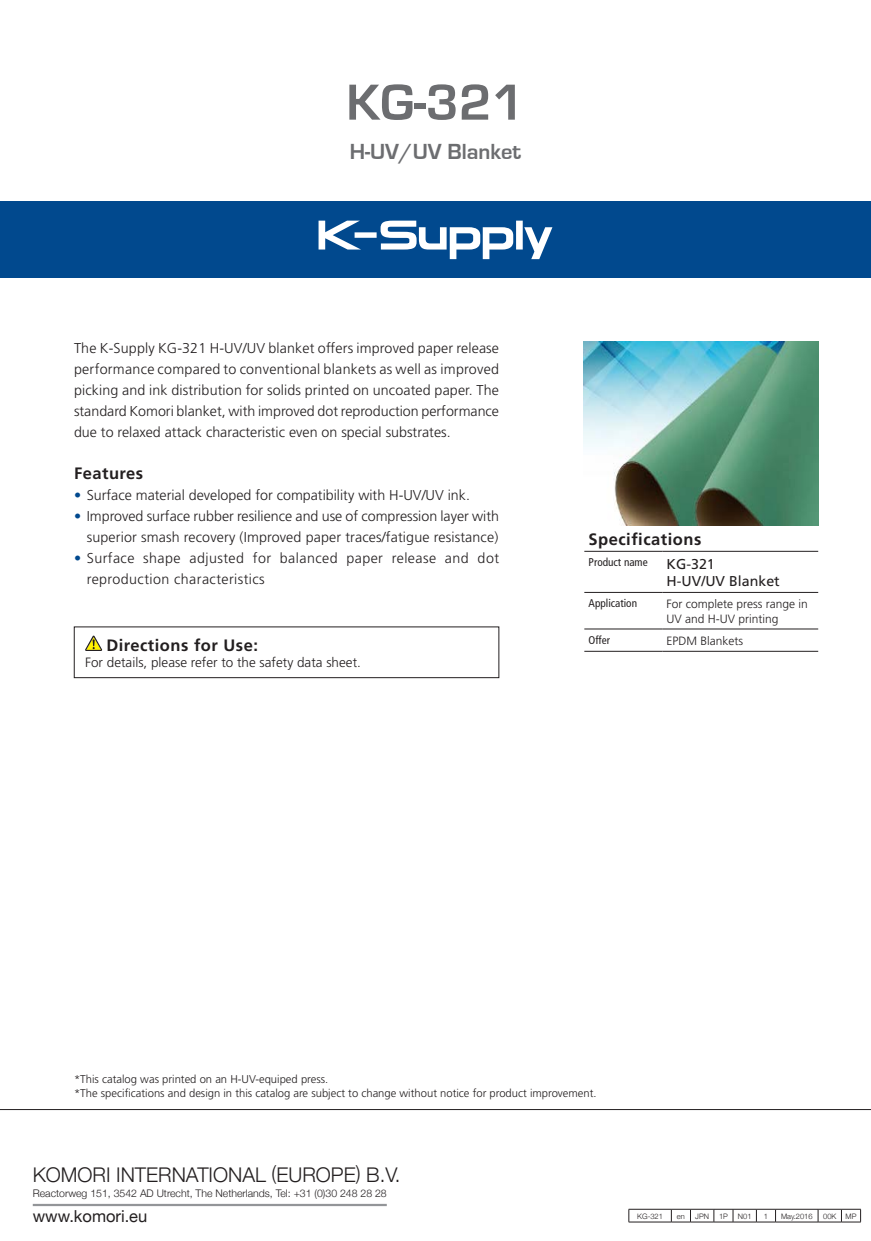
<style>
.page{position:relative;width:871px;height:1241px;background:#fff}
.page>*{position:absolute;margin:0;border:0;box-sizing:border-box;transform-origin:0 0}
.t1{font:700 52.5px "Eurostile";color:#6c6d70}
.t2{font:700 22.5px "Eurostile";color:#6c6d70}
.t3{font:300 20.25px "Helvetica Neue";color:#231f20}
.t4{font:700 16.5px "Frutiger";letter-spacing:.03em;color:#231f20}
.t5{font:16.5px "Helvetica Neue";color:#231f20}
.t6{font:300 14.25px/21px "Frutiger";color:#231f20;text-align:justify}
.t7{font:300 14.25px/21px "Frutiger";letter-spacing:.03em;color:#231f20}
.t8{font:14.25px/17.1px "Frutiger";color:#231f20}
.t9{font:300 13.5px "Frutiger";color:#231f20}
.t10{font:300 12px/14.4px "Frutiger";color:#231f20}
.t11{font:300 11.25px/13.5px "Frutiger";color:#231f20}
.t12{font:condensed 11.25px "Frutiger";color:#231f20}
.t13{font:300 10.5px "Helvetica Neue";color:#231f20}
.t14{font:300 7.5px "Helvetica Neue";color:#231f20}
.s1{color:#01498e}
</style>
<div class="page">
<div style="left:0;top:202px;width:871px;height:76px;background:#01498e"></div>
<hr style="left:584px;top:551px;width:78px;height:1px;background:#231f20">
<hr style="left:662px;top:551px;width:156px;height:1px;background:#231f20">
<hr style="left:584px;top:651px;width:78px;height:1px;background:#231f20">
<hr style="left:662px;top:651px;width:156px;height:1px;background:#231f20">
<hr style="left:584px;top:592px;width:78px;height:1px;background:#231f20">
<hr style="left:662px;top:592px;width:156px;height:1px;background:#231f20">
<hr style="left:584px;top:629px;width:78px;height:1px;background:#231f20">
<hr style="left:662px;top:629px;width:156px;height:1px;background:#231f20">
<div style="left:516px;top:221px;width:7px;height:28px;background:#fff"></div>
<div style="left:355px;top:232px;width:22px;height:6px;background:#fff"></div>
<svg style="left:319px;top:221px;width:42px;height:29px"></svg>
<svg style="left:524px;top:227px;width:28px;height:32px"></svg>
<svg style="left:380px;top:221px;width:133px;height:38px"></svg>
<hr style="left:0;top:1109px;width:871px;height:1px;background:#231f20">
<hr style="left:33px;top:1204px;width:354px;height:2px;background:#939598">
<hr style="left:629px;top:1209px;width:42px;height:1px;background:#231f20">
<svg style="left:628px;top:1209px;width:1px;height:13px"></svg>
<hr style="left:775px;top:1209px;width:43px;height:1px;background:#231f20">
<hr style="left:629px;top:1222px;width:42px;height:1px;background:#231f20">
<hr style="left:775px;top:1222px;width:43px;height:1px;background:#231f20">
<svg style="left:671px;top:1209px;width:105px;height:14px"></svg>
<svg style="left:818px;top:1209px;width:43px;height:14px"></svg>
<div style="left:74px;top:627px;width:425px;height:51px;border:1px solid #231f20"></div>
<svg style="left:85px;top:636px;width:17px;height:15px"></svg>
<img style="left:583px;top:341px;width:235px;height:184px">
<h1 class="t1" style="left:346px;top:74px;width:180px">KG-321</h1>
<h2 class="t2" style="left:350px;top:139px;width:173px">H-UV/UV Blanket</h2>
<p class="t6" style="left:74px;top:338px;width:427px">The K-Supply KG-321 H-UV/UV blanket offers improved paper release performance compared to conventional blankets as well as improved picking and ink distribution for solids printed on uncoated paper. The standard Komori blanket, with improved dot reproduction performance due to relaxed attack characteristic even on special substrates.</p>
<p class="t4" style="left:74px;top:464px;width:71px">Features</p>
<p class="t6" style="left:74px;top:485px;width:397px"><span class="s1">•</span> Surface material developed for compatibility with H-UV/UV ink.</p>
<p class="t6" style="left:74px;top:506px;width:427px;text-align:right"><span class="s1">•</span> Improved surface rubber resilience and use of compression layer with superior smash recovery (Improved paper traces/fatigue resistance)</p>
<p class="t7" style="left:87px;top:548px;width:414px;text-indent:-13px"><span class="s1">•</span> Surface shape adjusted for balanced paper release and dot reproduction characteristics</p>
<p class="t4" style="left:106px;top:635px;width:153px">Directions for Use:</p>
<p class="t9" style="left:85px;top:654px;width:277px">For details, please refer to the safety data sheet.</p>
<p class="t4" style="left:589px;top:529px;width:114px">Specifications</p>
<p class="t12" style="left:589px;top:556px;width:61px">Product name</p>
<p class="t8" style="left:666px;top:555px;width:115px">KG-321<br>H-UV/UV Blanket</p>
<p class="t12" style="left:589px;top:597px;width:50px">Application</p>
<p class="t10" style="left:666px;top:597px;width:143px">For complete press range in<br>UV and H-UV printing</p>
<p class="t12" style="left:589px;top:633px;width:23px">Offer</p>
<p class="t10" style="left:666px;top:633px;width:78px">EPDM Blankets</p>
<p class="t11" style="left:74px;top:1072px;width:524px">*This catalog was printed on an H-UV-equiped press.<br>*The specifications and design in this catalog are subject to change without notice for product improvement.</p>
<h3 class="t3" style="left:33px;top:1158px;width:369px">KOMORI INTERNATIONAL (EUROPE) B.V.</h3>
<p class="t13" style="left:33px;top:1184px;width:355px">Reactorweg 151, 3542 AD Utrecht, The Netherlands, Tel: +31 (0)30 248 28 28</p>
<p class="t5" style="left:33px;top:1204px;width:116px">www.komori.eu</p>
<p class="t14" style="left:637px;top:1210px;width:27px">KG-321</p>
<p class="t14" style="left:677px;top:1210px;width:9px">en</p>
<p class="t14" style="left:695px;top:1210px;width:15px">JPN</p>
<p class="t14" style="left:719px;top:1210px;width:10px">1P</p>
<p class="t14" style="left:738px;top:1210px;width:15px">N01</p>
<p class="t14" style="left:764px;top:1210px;width:6px">1</p>
<p class="t14" style="left:781px;top:1210px;width:33px">May.2016</p>
<p class="t14" style="left:823px;top:1210px;width:35px">00K MP</p>
</div>
